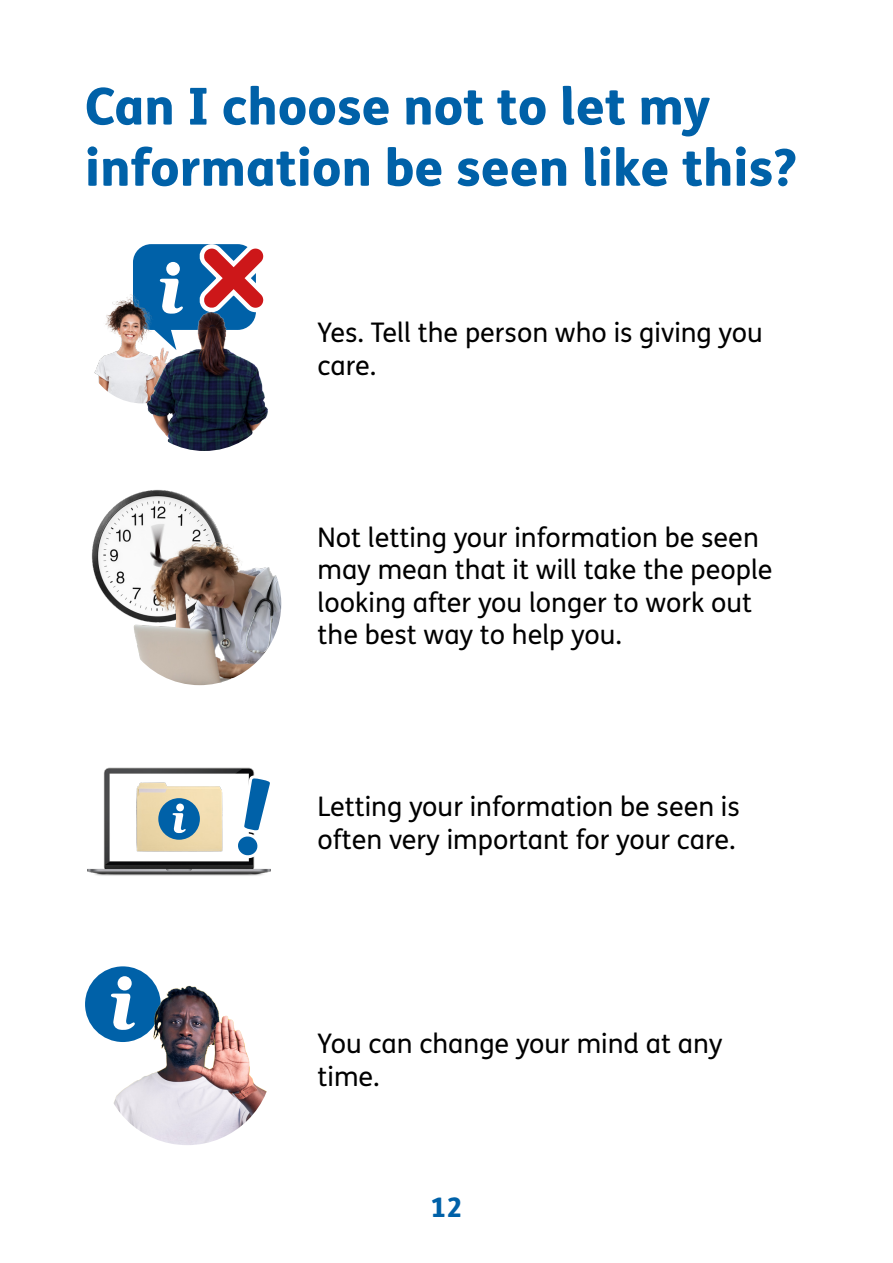
<style>
.page{position:relative;width:893px;height:1263px;background:#fff}
.page>*{position:absolute;margin:0;border:0;box-sizing:border-box;transform-origin:0 0}
.t1{font:800 51px/61.2px "FS Me";color:#0061a8}
.t2{font:27px/32.4px "FS Me";color:#000}
.t3{font:800 27px "FS Me";color:#0061a8}
</style>
<div class="page">
<svg style="left:133px;top:244px;width:131px;height:65px"></svg>
<img style="left:94px;top:293px;width:79px;height:110px">
<div style="left:85px;top:966px;width:76px;height:76px;background:#0061a8;border-radius:50%"></div>
<div style="left:118px;top:976px;width:14px;height:14px;background:#fff;border-radius:50%"></div>
<img style="left:91px;top:489px;width:131px;height:129px">
<img style="left:134px;top:540px;width:147px;height:145px">
<img style="left:87px;top:767px;width:184px;height:109px">
<img style="left:135px;top:781px;width:88px;height:71px">
<div style="left:158px;top:798px;width:42px;height:42px;background:#0061a8;border-radius:50%"></div>
<div style="left:176px;top:803px;width:8px;height:8px;background:#fff;border-radius:50%"></div>
<svg style="left:172px;top:813px;width:14px;height:20px"></svg>
<svg style="left:235px;top:772px;width:36px;height:86px"></svg>
<img style="left:101px;top:985px;width:166px;height:160px">
<img style="left:141px;top:309px;width:127px;height:142px">
<p class="t1" style="left:85px;top:73px;width:713px">Can I choose not to let my information be seen like this?</p>
<p class="t2" style="left:318px;top:316px;width:447px">Yes. Tell the person who is giving you care.</p>
<p class="t2" style="left:318px;top:521px;width:456px">Not letting your information be seen may mean that it will take the people looking after you longer to work out the best way to help you.</p>
<p class="t2" style="left:318px;top:790px;width:424px">Letting your information be seen is often very important for your care.</p>
<p class="t2" style="left:318px;top:1027px;width:406px">You can change your mind at any time.</p>
<p class="t3" style="left:431px;top:1186px;width:33px">12</p>
</div>
